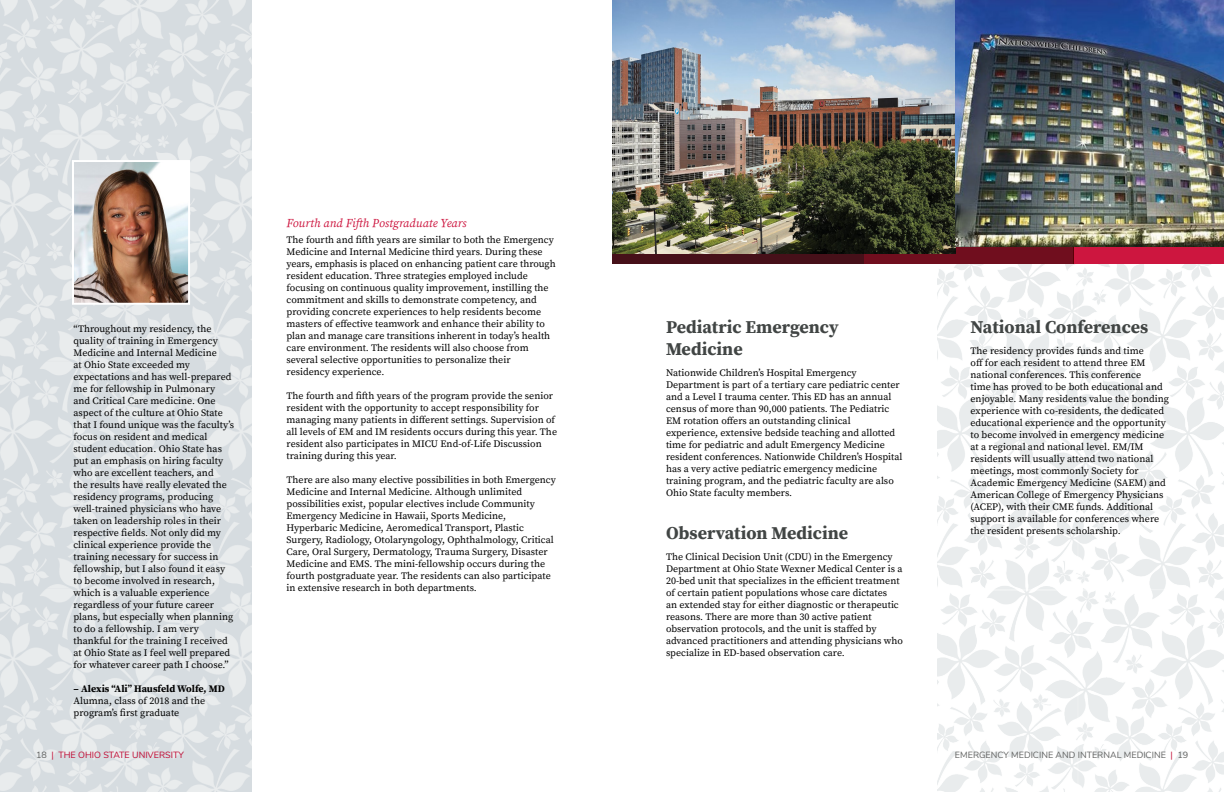
<style>
.page{position:relative;width:1224px;height:792px;background:#fff}
.page>*{position:absolute;margin:0;border:0;box-sizing:border-box;transform-origin:0 0}
.t1{font:700 18px/21.6px "Buckeye Serif 2";color:#414544}
.t2{font:18px "Buckeye Serif 2 Bold 2";color:#414544}
.t3{font:12px "Buckeye Serif 2 Italic 2";color:#cd163f}
.t4{font:10px/12px "Buckeye Serif 2 Regular 2";color:#000}
.t5{font:700 10px "Buckeye Serif 2";color:#000}
.t6{font:9px "Buckeye Sans 2";color:#606160}
.t7{font:9px "Buckeye Sans 2";color:#c00630}
.s1{font-family:"Buckeye Serif 2"}
.s2{font-family:"Buckeye Serif 2 Bold 2";font-weight:400}
.s3{color:#606160}
.s4{color:#c00630}
</style>
<div class="page">
<img style="left:937px;top:264px;width:287px;height:528px">
<img style="left:0;top:0;width:252px;height:792px">
<img style="left:75px;top:163px;width:112px;height:139px">
<div style="left:72px;top:160px;width:118px;height:145px;border:2px solid #fff"></div>
<div style="left:612px;top:246px;width:252px;height:18px;background:#461019"></div>
<div style="left:864px;top:246px;width:210px;height:18px;background:#700e1e"></div>
<div style="left:1074px;top:246px;width:150px;height:18px;background:#cd163f"></div>
<img style="left:612px;top:0;width:344px;height:253px">
<img style="left:956px;top:0;width:268px;height:247px">
<p class="t4" style="left:74px;top:323px;width:162px">“Throughout my residency, the quality of training in Emergency Medicine and Internal Medicine<br>at Ohio State exceeded my expectations and has well-prepared me for fellowship in Pulmonary and Critical Care medicine. One aspect of the culture at Ohio State that I found unique was the faculty’s focus on resident and medical student education. Ohio State has put an emphasis on hiring faculty who are excellent teachers, and<br>the results have really elevated the residency programs, producing well-trained physicians who have taken on leadership roles in their <span class="s1">respective fields. Not only did my </span>clinical experience provide the training necessary for success in fellowship, but I also found it easy to become involved in research, which is a valuable experience regardless of your future career plans, but especially when planning to do a fellowship. I am very thankful for the training I received at Ohio State as I feel well prepared <span class="s1">for whatever career path I choose.”</span></p>
<h2 class="t5" style="left:74px;top:683px;width:153px">– Alexis “Ali” Hausfeld Wolfe, MD</h2>
<p class="t4" style="left:74px;top:695px;width:133px">Alumna, class of 2018 and the <span class="s1">program’s first graduate</span></p>
<h2 class="t3" style="left:287px;top:215px;width:182px">Fourth and Fifth Postgraduate Years</h2>
<p class="t4" style="left:287px;top:234px;width:271px"><span class="s1">The fourth and fifth years are similar to both the Emergency </span>Medicine and Internal Medicine third years. During these years, emphasis is placed on enhancing patient care through resident education. Three strategies employed include focusing on continuous quality improvement, instilling the commitment and skills to demonstrate competency, and providing concrete experiences to help residents become <span class="s1">masters of effective teamwork and enhance their ability to </span>plan and manage care transitions inherent in today’s health care environment. The residents will also choose from <span class="s1">several selective opportunities to personalize their </span>residency experience.</p>
<p class="t4" style="left:287px;top:390px;width:272px"><span class="s1">The fourth and fifth years of the program provide the senior </span>resident with the opportunity to accept responsibility for <span class="s1">managing many patients in different settings. Supervision of </span>all levels of EM and IM residents occurs during this year. The resident also participates in MICU End-of-Life Discussion training during this year.</p>
<p class="t4" style="left:287px;top:474px;width:271px">There are also many elective possibilities in both Emergency Medicine and Internal Medicine. Although unlimited possibilities exist, popular electives include Community Emergency Medicine in Hawaii, Sports Medicine, Hyperbaric Medicine, Aeromedical Transport, Plastic Surgery, Radiology, Otolaryngology, Ophthalmology, Critical Care, Oral Surgery, Dermatology, Trauma Surgery, Disaster Medicine and EMS. The mini-fellowship occurs during the fourth postgraduate year. The residents can also participate in extensive research in both departments.</p>
<h1 class="t1" style="left:666px;top:317px;width:174px">Pediatric Emergency<br><span class="s2">Medicine</span></h1>
<p class="t4" style="left:666px;top:367px;width:238px">Nationwide Children’s Hospital Emergency Department is part of a tertiary care pediatric center and a Level I trauma center. This ED has an annual census of more than 90,000 patients. The Pediatric <span class="s1">EM rotation offers an outstanding clinical </span>experience, extensive bedside teaching and allotted time for pediatric and adult Emergency Medicine resident conferences. Nationwide Children’s Hospital has a very active pediatric emergency medicine training program, and the pediatric faculty are also Ohio State faculty members.</p>
<h1 class="t2" style="left:666px;top:523px;width:184px">Observation Medicine</h1>
<p class="t4" style="left:666px;top:551px;width:238px">The Clinical Decision Unit (CDU) in the Emergency Department at Ohio State Wexner Medical Center is a <span class="s1">20-bed unit that specializes in the efficient treatment </span>of certain patient populations whose care dictates<br>an extended stay for either diagnostic or therapeutic reasons. There are more than 30 active patient <span class="s1">observation protocols, and the unit is staffed by </span>advanced practitioners and attending physicians who <span class="s1">specialize in ED-based observation care.</span></p>
<h1 class="t1" style="left:971px;top:317px;width:179px">National Conferences</h1>
<p class="t4" style="left:971px;top:345px;width:200px">The residency provides funds and time<br><span class="s1">off for each resident to attend three EM </span>national conferences. This conference<br>time has proved to be both educational and enjoyable. Many residents value the bonding experience with co-residents, the dedicated educational experience and the opportunity to become involved in emergency medicine at a regional and national level. EM/IM residents will usually attend two national meetings, most commonly Society for Academic Emergency Medicine (SAEM) and American College of Emergency Physicians (ACEP), with their CME funds. Additional support is available for conferences where the resident presents scholarship.</p>
<p class="t7" style="left:36px;top:749px;width:150px"><span class="s3">18</span> | THE OHIO STATE UNIVERSITY</p>
<p class="t6" style="left:955px;top:749px;width:235px">EMERGENCY MEDICINE AND INTERNAL MEDICINE <span class="s4">|</span> 19</p>
</div>
